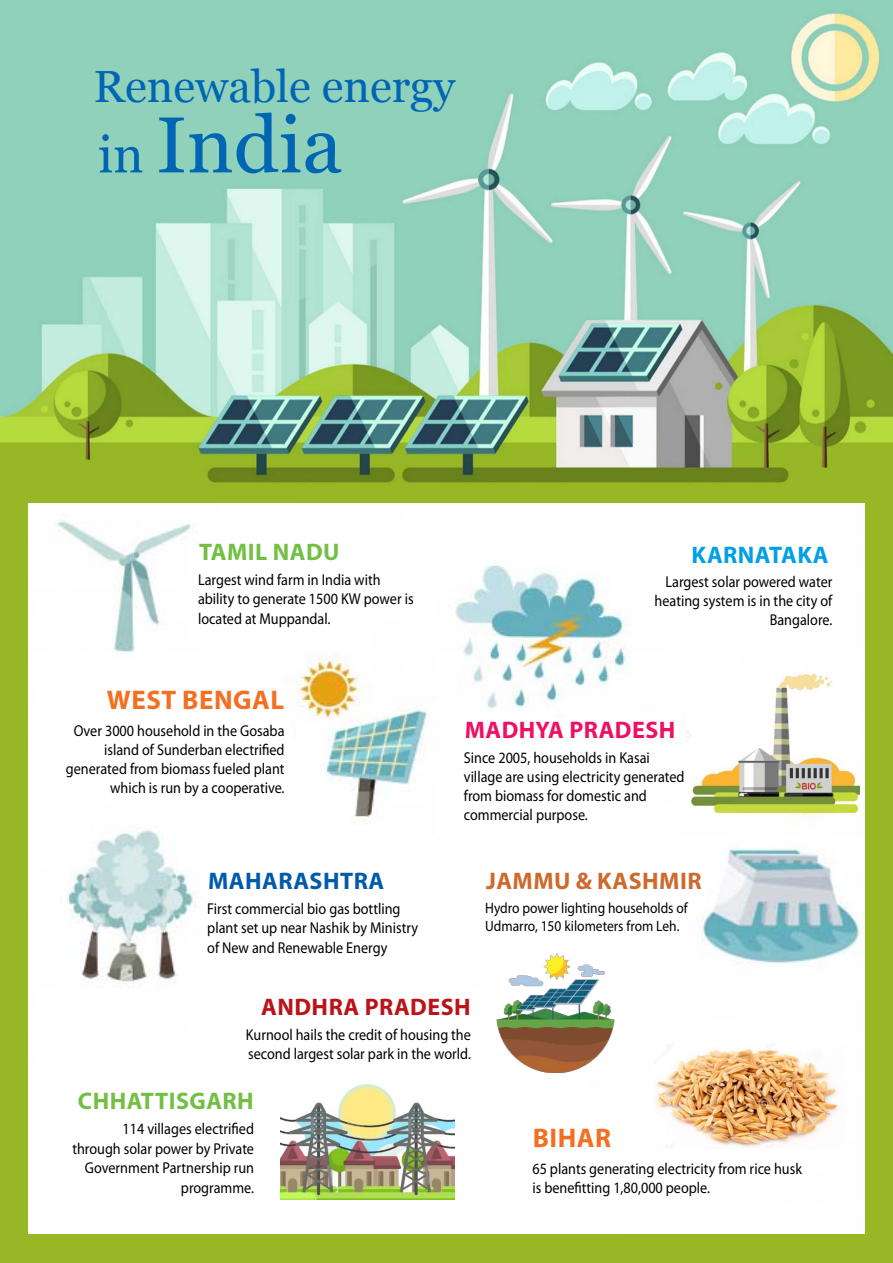
<style>
.page{position:relative;width:893px;height:1263px;background:#fff}
.page>*{position:absolute;margin:0;border:0;box-sizing:border-box;transform-origin:0 0}
.t1{font:45px "Georgia";color:#0066b3}
.t2{font:700 27px "Myriad Pro";letter-spacing:.02em;color:#f36f21}
.t3{font:700 24px "Myriad Pro";letter-spacing:.02em;color:#72bf44}
.t4{font:700 24px "Myriad Pro";letter-spacing:.02em;color:#ed1164}
.t5{font:700 24px "Myriad Pro";letter-spacing:.02em;color:#cd6a2d}
.t6{font:700 24px "Myriad Pro";letter-spacing:.02em;color:#ba141a}
.t7{font:700 24px "Myriad Pro";letter-spacing:.025em;color:#005baa}
.t8{font:700 24px "Myriad Pro";letter-spacing:.025em;color:#00a1e4}
.t9{font:15.75px/18.9px "Myriad Pro";color:#000;scale:.9 1}
.t10{font:15px/18px "Myriad Pro";color:#000;scale:.9 1}
</style>
<div class="page">
<img style="left:0;top:0;width:893px;height:1263px">
<img style="left:28px;top:504px;width:836px;height:729px">
<img style="left:686px;top:671px;width:174px;height:141px">
<img style="left:654px;top:1044px;width:190px;height:104px">
<img style="left:281px;top:1076px;width:174px;height:123px">
<img style="left:493px;top:948px;width:125px;height:125px">
<svg style="left:99px;top:113px;width:242px;height:60px;background:#6bb5b8"></svg>
<h1 class="t1" style="left:94px;top:61px;width:363px">Renewable energy</h1>
<h3 class="t3" style="left:199px;top:536px;width:17px">TAM</h3>
<h3 class="t3" style="left:248px;top:536px;width:93px">IL NADU</h3>
<p class="t9" style="left:198px;top:569px;width:241px;line-height:19.5px">Largest wind farm in India with ability to generate 1500 KW power is located at Muppandal.</p>
<h2 class="t2" style="left:107px;top:682px;width:179px">WEST BENGAL</h2>
<p class="t9" style="left:66px;top:721px;width:244px;text-align:right">Over 3000 household in the Gosaba island of Sunderban electrified generated from biomass fueled plant which is run by a cooperative.</p>
<h3 class="t7" style="left:208px;top:865px;width:175px">MAHARASHTRA</h3>
<p class="t9" style="left:207px;top:898px;width:236px;line-height:19.5px">First commercial bio gas bottling plant set up near Nashik by Ministry of New and Renewable Energy</p>
<h3 class="t8" style="left:691px;top:539px;width:107px">KARNATAKA</h3>
<p class="t9" style="left:655px;top:572px;width:199px;text-align:right">Largest solar powered water heating system is in the city of<br>Bangalore.</p>
<h3 class="t4" style="left:465px;top:715px;width:212px">MADHYA PRADESH</h3>
<p class="t9" style="left:464px;top:748px;width:247px">Since 2005, households in Kasai village are using electricity generated from biomass for domestic and commercial purpose.</p>
<h3 class="t5" style="left:486px;top:865px;width:30px">JAMM</h3>
<h3 class="t5" style="left:554px;top:865px;width:149px">U &amp; KASHMIR</h3>
<p class="t10" style="left:485px;top:899px;width:227px">Hydro power lighting households of<br>Udmarro, 150 kilometers from Leh.</p>
<h3 class="t6" style="left:261px;top:991px;width:211px">ANDHRA PRADESH</h3>
<p class="t9" style="left:246px;top:1024px;width:251px;line-height:19.5px">Kurnool hails the credit of housing the second largest solar park in the world.</p>
<h3 class="t3" style="left:78px;top:1085px;width:177px">CHHATTISGARH</h3>
<p class="t9" style="left:72px;top:1119px;width:203px;line-height:19.5px;text-align:right">114 villages electrified through solar power by Private<br>Government Partnership run programme.</p>
<h2 class="t2" style="left:533px;top:1120px;width:80px">BIHAR</h2>
<p class="t9" style="left:532px;top:1159px;width:301px">65 plants generating electricity from rice husk is benefitting 1,80,000 people.</p>
</div>
